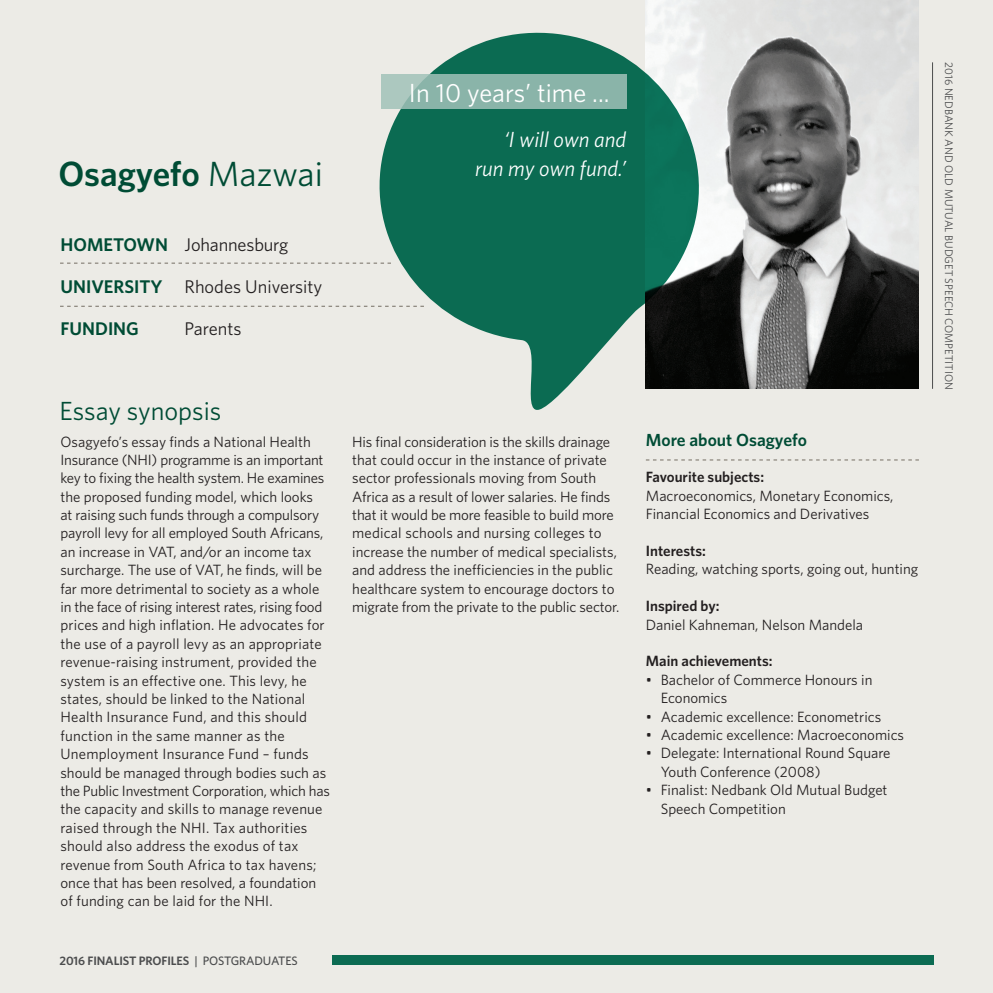
<style>
.page{position:relative;width:993px;height:993px;background:#fff}
.page>*{position:absolute;margin:0;border:0;box-sizing:border-box;transform-origin:0 0}
.t1{font:600 35px "Whitney";color:#004c35}
.t2{font:26.25px "Whitney";color:#fff}
.t3{font:26.25px "Whitney";color:#004c35}
.t4{font:italic 21.88px "Whitney";color:#fff}
.t5{font:18.38px "Whitney";letter-spacing:-.01em;color:#231f20}
.t6{font:600 18.38px "Whitney";color:#004c35}
.t7{font:600 17.5px "Whitney";color:#004c35}
.t8{font:14.88px/18.4px "Whitney";color:#231f20}
.t9{font:600 14.88px "Whitney";color:#231f20}
.t10{font:600 12.25px "Whitney";letter-spacing:-.01em;color:#4b4c4d}
.t11{font:11.03px "Whitney";color:#4b4c4d}
.s1{font-weight:400}
.s2{font-weight:600;color:#004c35}
.s3{font-weight:500}
</style>
<div class="page">
<div style="left:0;top:0;width:992px;height:992px;background:#ecebe6"></div>
<img style="left:645px;top:0;width:273px;height:388px">
<svg style="left:378px;top:31px;width:322px;height:379px;fill:#0b6b52"></svg>
<svg style="left:381px;top:74px;width:245px;height:34px;background:#8eb6ab"></svg>
<svg style="left:646px;top:459px;width:272px;height:1px"></svg>
<svg style="left:60px;top:262px;width:331px;height:1px"></svg>
<svg style="left:60px;top:306px;width:364px;height:1px"></svg>
<div style="left:332px;top:955px;width:601px;height:9px;background:#0b6b52"></div>
<hr style="left:931px;top:62px;width:1px;height:326px;background:#4b4c4d">
<p class="t1" style="left:58px;top:151px;width:266px">Osagyefo <span class="s1">Mazwai</span></p>
<p class="t5" style="left:60px;top:232px;width:229px"><span class="s2">HOMETOWN</span> Johannesburg</p>
<p class="t5" style="left:60px;top:274px;width:263px"><span class="s2">UNIVERSITY</span> Rhodes University</p>
<p class="t6" style="left:60px;top:316px;width:80px">FUNDING</p>
<p class="t5" style="left:184px;top:316px;width:58px">Parents</p>
<p class="t2" style="left:409px;top:75px;width:202px">In 10 years’ time ...</p>
<p class="t4" style="left:504px;top:125px;width:124px">‘I will own and</p>
<p class="t4" style="left:475px;top:153px;width:153px">run my own fund.’</p>
<p class="t3" style="left:60px;top:393px;width:163px">Essay synopsis</p>
<p class="t8" style="left:60px;top:431px;width:265px">Osagyefo’s essay finds a National Health Insurance (NHI) programme is an important key to fixing the health system. He examines the proposed funding model, which looks at raising such funds through a compulsory payroll levy for all employed South Africans, an increase in VAT, and/or an income tax surcharge. The use of VAT, he finds, will be</p>
<p class="t8" style="left:60px;top:578px;width:260px">far more detrimental to society as a whole</p>
<p class="t8" style="left:60px;top:597px;width:263px">in the face of rising interest rates, rising food</p>
<p class="t8" style="left:60px;top:615px;width:271px">prices and high inflation. He advocates for the use of a payroll levy as an appropriate revenue-raising instrument, provided the system is an effective one. This levy, he states, should be linked to the National Health Insurance Fund, and this should function in the same manner as the Unemployment Insurance Fund – funds should be managed through bodies such as the Public Investment Corporation, which has the capacity and skills to manage revenue</p>
<p class="t8" style="left:60px;top:817px;width:257px">raised through the NHI. Tax authorities should also address the exodus of tax revenue from South Africa to tax havens; once that has been resolved, a foundation of funding can be laid for the NHI.</p>
<p class="t10" style="left:60px;top:951px;width:240px">2016 FINALIST PROFILES <span class="s3">| POSTGRADUATES</span></p>
<p class="t8" style="left:352px;top:431px;width:268px">His final consideration is the skills drainage that could occur in the instance of private sector professionals moving from South Africa as a result of lower salaries. He finds that it would be more feasible to build more medical schools and nursing colleges to increase the number of medical specialists, and address the inefficiencies in the public healthcare system to encourage doctors to migrate from the private to the public sector.</p>
<p class="t7" style="left:645px;top:428px;width:162px">More about Osagyefo</p>
<p class="t9" style="left:645px;top:467px;width:120px">Favourite subjects:</p>
<p class="t8" style="left:645px;top:486px;width:249px">Macroeconomics, Monetary Economics,<br>Financial Economics and Derivatives</p>
<p class="t9" style="left:645px;top:540px;width:61px">Interests:</p>
<p class="t8" style="left:645px;top:559px;width:274px">Reading, watching sports, going out, hunting</p>
<p class="t9" style="left:645px;top:596px;width:75px">Inspired by:</p>
<p class="t8" style="left:645px;top:614px;width:219px">Daniel Kahneman, Nelson Mandela</p>
<p class="t9" style="left:645px;top:651px;width:128px">Main achievements:</p>
<p class="t8" style="left:645px;top:669px;width:228px">• Bachelor of Commerce Honours in</p>
<p class="t8" style="left:660px;top:688px;width:68px">Economics</p>
<p class="t8" style="left:645px;top:706px;width:237px">• Academic excellence: Econometrics</p>
<p class="t8" style="left:645px;top:725px;width:260px">• Academic excellence: Macroeconomics</p>
<p class="t8" style="left:645px;top:743px;width:246px">• Delegate: International Round Square</p>
<p class="t8" style="left:660px;top:761px;width:161px">Youth Conference (2008)</p>
<p class="t8" style="left:645px;top:780px;width:243px">• Finalist: Nedbank Old Mutual Budget</p>
<p class="t8" style="left:660px;top:798px;width:127px">Speech Competition</p>
<p class="t11" style="left:956px;top:62px;width:328px;rotate:90deg">2016 NEDBANK AND OLD MUTUAL BUDGET SPEECH COMPETITION</p>
</div>
